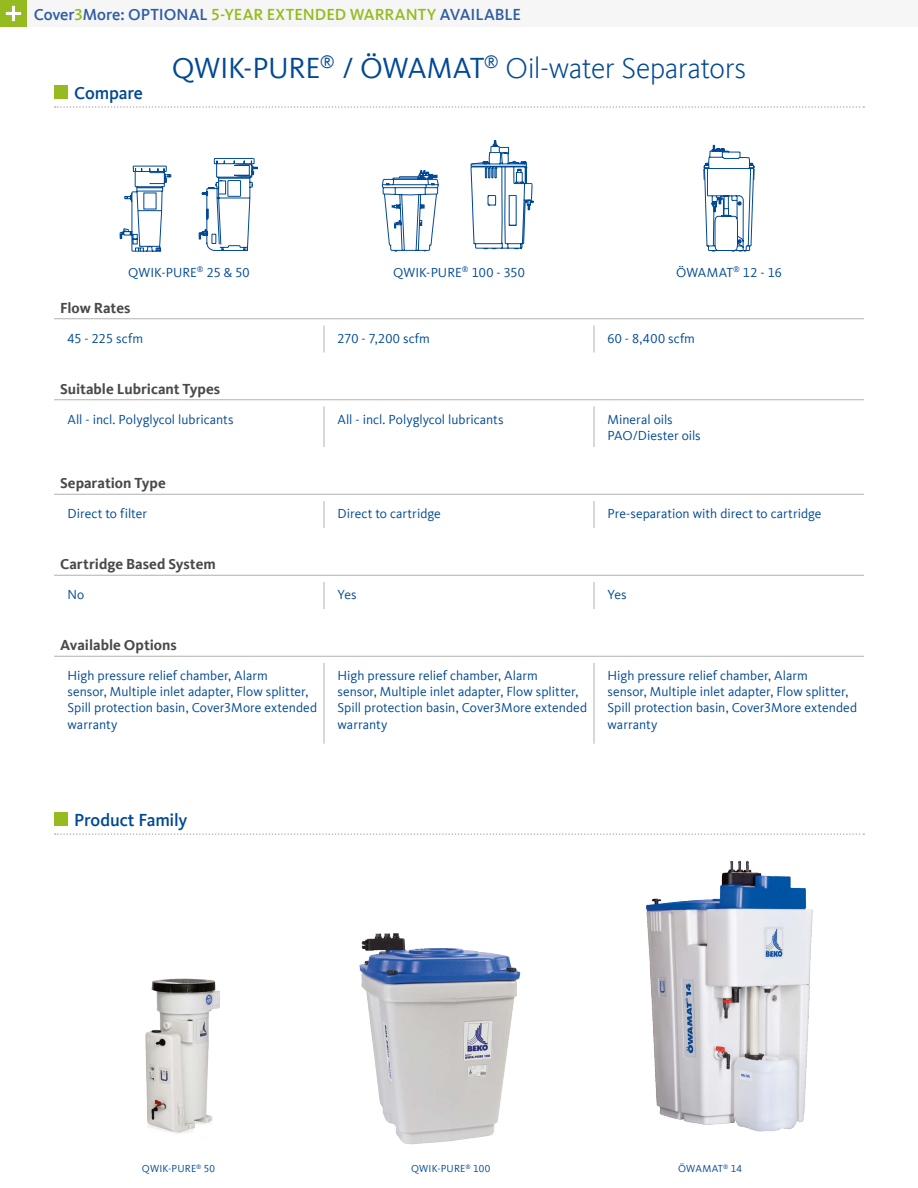
<style>
.page{position:relative;width:918px;height:1188px;background:#fff}
.page>*{position:absolute;margin:0;border:0;box-sizing:border-box;transform-origin:0 0}
.t1{font:300 30px "Kievit Offc Pro";letter-spacing:-.02em;color:#004994}
.t2{font:500 18px "Kievit Offc Pro";letter-spacing:-.01em;color:#004994}
.t3{font:500 16.5px "Kievit Offc Pro";color:#305da2}
.t4{font:700 15px "Kievit Offc Pro";color:#4a4a49}
.t5{font:13.5px/16.2px "Kievit Offc Pro";color:#004994}
.t6{font:13.5px "Kievit Offc Pro";letter-spacing:.02em;color:#004994}
.t7{font:10.5px "Kievit Offc Pro";letter-spacing:.015em;color:#004994}
.s1{color:#95bb20}
.s2{font-weight:400}
</style>
<div class="page">
<hr style="left:54px;top:318px;width:270px;height:1px;background:#b3b2b2">
<hr style="left:324px;top:318px;width:270px;height:1px;background:#b3b2b2">
<hr style="left:594px;top:318px;width:270px;height:1px;background:#b3b2b2">
<hr style="left:54px;top:399px;width:270px;height:1px;background:#b3b2b2">
<hr style="left:324px;top:399px;width:270px;height:1px;background:#b3b2b2">
<hr style="left:594px;top:399px;width:270px;height:1px;background:#b3b2b2">
<hr style="left:54px;top:494px;width:270px;height:1px;background:#b3b2b2">
<hr style="left:324px;top:494px;width:270px;height:1px;background:#b3b2b2">
<hr style="left:594px;top:494px;width:270px;height:1px;background:#b3b2b2">
<hr style="left:54px;top:575px;width:270px;height:1px;background:#b3b2b2">
<hr style="left:324px;top:575px;width:270px;height:1px;background:#b3b2b2">
<hr style="left:594px;top:575px;width:270px;height:1px;background:#b3b2b2">
<hr style="left:54px;top:656px;width:270px;height:1px;background:#b3b2b2">
<hr style="left:324px;top:656px;width:270px;height:1px;background:#b3b2b2">
<hr style="left:594px;top:656px;width:270px;height:1px;background:#b3b2b2">
<svg style="left:324px;top:326px;width:1px;height:27px"></svg>
<svg style="left:594px;top:326px;width:1px;height:27px"></svg>
<hr style="left:324px;top:407px;width:1px;height:40px;background:#b3b2b2">
<hr style="left:594px;top:407px;width:1px;height:40px;background:#b3b2b2">
<svg style="left:324px;top:501px;width:1px;height:27px"></svg>
<svg style="left:594px;top:501px;width:1px;height:27px"></svg>
<svg style="left:324px;top:582px;width:1px;height:27px"></svg>
<svg style="left:594px;top:582px;width:1px;height:27px"></svg>
<hr style="left:324px;top:663px;width:1px;height:81px;background:#b3b2b2">
<hr style="left:594px;top:663px;width:1px;height:81px;background:#b3b2b2">
<svg style="left:119px;top:166px;width:52px;height:86px"></svg>
<svg style="left:198px;top:158px;width:60px;height:93px"></svg>
<svg style="left:382px;top:170px;width:57px;height:82px"></svg>
<svg style="left:471px;top:140px;width:62px;height:109px"></svg>
<svg style="left:703px;top:145px;width:52px;height:107px"></svg>
<img style="left:646px;top:860px;width:167px;height:272px">
<img style="left:359px;top:933px;width:162px;height:212px">
<img style="left:145px;top:978px;width:74px;height:155px">
<svg style="left:55px;top:106px;width:809px;height:2px"></svg>
<div style="left:54px;top:86px;width:14px;height:13px;background:#95bb20"></div>
<svg style="left:55px;top:833px;width:809px;height:2px"></svg>
<div style="left:54px;top:813px;width:14px;height:13px;background:#95bb20"></div>
<div style="left:27px;top:0;width:891px;height:27px;background:#f6f6f6"></div>
<div style="left:0;top:0;width:27px;height:27px;background:#95bb20"></div>
<svg style="left:6px;top:6px;width:15px;height:15px"></svg>
<p class="t3" style="left:34px;top:4px;width:489px">Cover<span class="s1">3</span>More: OPTIONAL <span class="s1">5-YEAR EXTENDED WARRANTY</span> AVAILABLE</p>
<h2 class="t2" style="left:74px;top:82px;width:70px">Compare</h2>
<h1 class="t1" style="left:172px;top:50px;width:576px"><span class="s2">QWIK-PURE</span><sup>®</sup> <span class="s2">/ ÖWAMAT</span><sup>®</sup> Oil-water Separators</h1>
<p class="t5" style="left:128px;top:264px;width:123px">QWIK-PURE<sup>®</sup> 25 &amp; 50</p>
<p class="t5" style="left:393px;top:264px;width:133px">QWIK-PURE<sup>®</sup> 100 - 350</p>
<p class="t5" style="left:676px;top:264px;width:107px">ÖWAMAT<sup>®</sup> 12 - 16</p>
<p class="t4" style="left:60px;top:299px;width:72px">Flow Rates</p>
<p class="t5" style="left:68px;top:330px;width:77px">45 - 225 scfm</p>
<p class="t5" style="left:338px;top:330px;width:94px">270 - 7,200 scfm</p>
<p class="t6" style="left:608px;top:330px;width:89px">60 - 8,400 scfm</p>
<p class="t4" style="left:60px;top:380px;width:162px">Suitable Lubricant Types</p>
<p class="t5" style="left:68px;top:411px;width:168px">All - incl. Polyglycol lubricants</p>
<p class="t5" style="left:338px;top:411px;width:168px">All - incl. Polyglycol lubricants</p>
<p class="t5" style="left:608px;top:411px;width:95px">Mineral oils<br>PAO/Diester oils</p>
<p class="t4" style="left:60px;top:474px;width:107px">Separation Type</p>
<p class="t5" style="left:68px;top:505px;width:81px">Direct to filter</p>
<p class="t5" style="left:338px;top:505px;width:105px">Direct to cartridge</p>
<p class="t5" style="left:608px;top:505px;width:216px">Pre-separation with direct to cartridge</p>
<p class="t4" style="left:60px;top:555px;width:157px">Cartridge Based System</p>
<p class="t5" style="left:68px;top:586px;width:18px">No</p>
<p class="t5" style="left:338px;top:586px;width:21px">Yes</p>
<p class="t5" style="left:608px;top:586px;width:21px">Yes</p>
<p class="t4" style="left:60px;top:636px;width:118px">Available Options</p>
<p class="t5" style="left:68px;top:667px;width:251px">High pressure relief chamber, Alarm<br>sensor, Multiple inlet adapter, Flow splitter, Spill protection basin, Cover3More extended warranty</p>
<p class="t5" style="left:338px;top:667px;width:251px">High pressure relief chamber, Alarm<br>sensor, Multiple inlet adapter, Flow splitter, Spill protection basin, Cover3More extended warranty</p>
<p class="t5" style="left:608px;top:667px;width:251px">High pressure relief chamber, Alarm<br>sensor, Multiple inlet adapter, Flow splitter, Spill protection basin, Cover3More extended warranty</p>
<h2 class="t2" style="left:74px;top:809px;width:115px">Product Family</h2>
<p class="t7" style="left:142px;top:1163px;width:75px">QWIK-PURE<sup>®</sup> 50</p>
<p class="t7" style="left:411px;top:1163px;width:81px">QWIK-PURE<sup>®</sup> 100</p>
<p class="t7" style="left:678px;top:1163px;width:65px">ÖWAMAT<sup>®</sup> 14</p>
</div>
